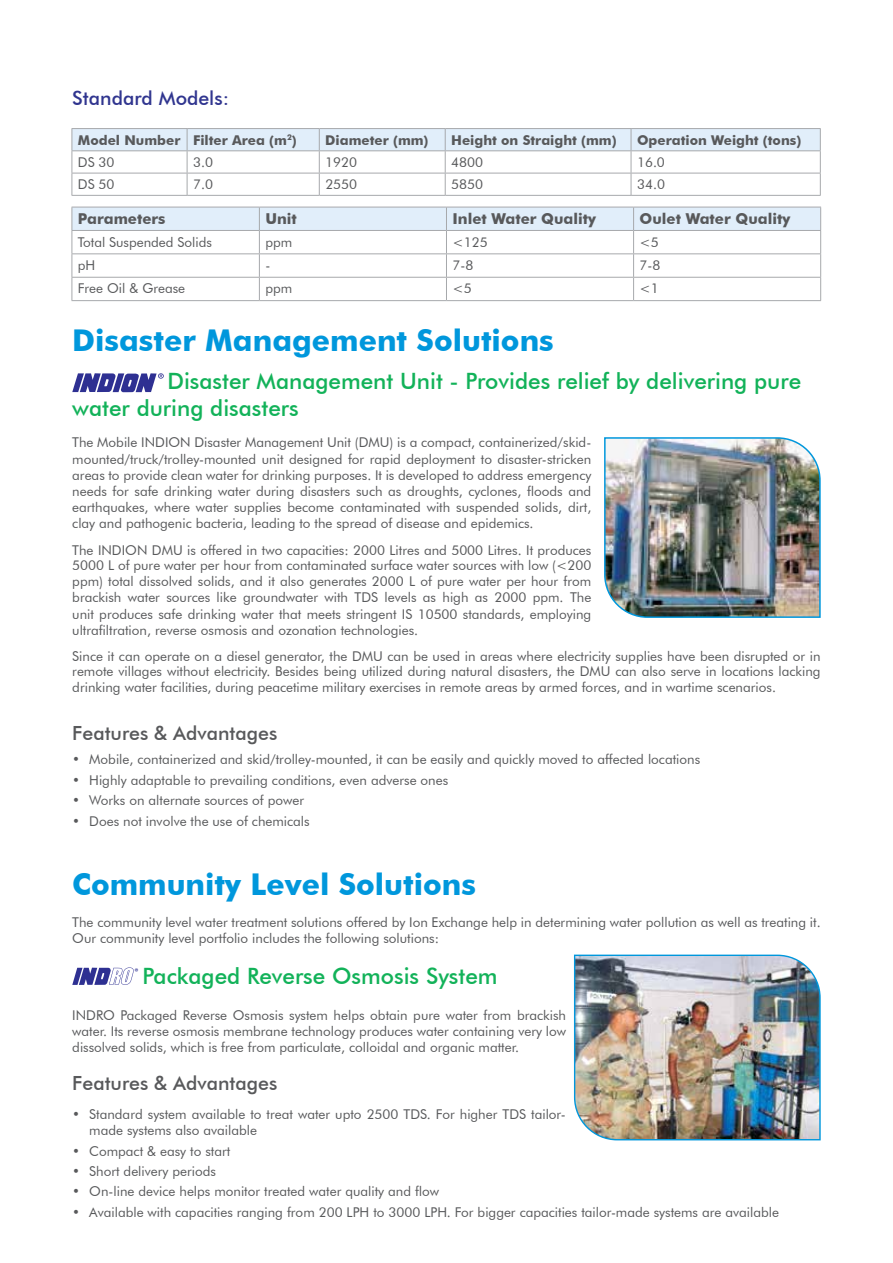
<style>
.page{position:relative;width:893px;height:1263px;background:#fff}
.page>*{position:absolute;margin:0;border:0;box-sizing:border-box;transform-origin:0 0}
.t1{font:700 30px "Futura BT";color:#0097dc}
.t2{font:500 22.5px/27px "Futura BT";color:#12b259}
.t3{font:500 19.5px "Futura BT";color:#58595b}
.t4{font:500 19.5px "Futura BT";color:#30358f}
.t5{font:700 15px "Futura BT";color:#58595b}
.t6{font:13.5px/16.2px "Futura BT";color:#58595b;text-align:justify}
.t7{font:700 13.5px "Futura BT";color:#58595b}
</style>
<div class="page">
<hr style="left:72px;top:128px;width:115px;height:1px;background:#a7a9ac">
<hr style="left:187px;top:128px;width:132px;height:1px;background:#a7a9ac">
<hr style="left:319px;top:128px;width:126px;height:1px;background:#a7a9ac">
<hr style="left:445px;top:128px;width:186px;height:1px;background:#a7a9ac">
<hr style="left:631px;top:128px;width:190px;height:1px;background:#a7a9ac">
<svg style="left:72px;top:129px;width:749px;height:66px"></svg>
<hr style="left:72px;top:195px;width:115px;height:1px;background:#a7a9ac">
<hr style="left:187px;top:195px;width:132px;height:1px;background:#a7a9ac">
<hr style="left:319px;top:195px;width:126px;height:1px;background:#a7a9ac">
<hr style="left:445px;top:195px;width:186px;height:1px;background:#a7a9ac">
<hr style="left:631px;top:195px;width:190px;height:1px;background:#a7a9ac">
<svg style="left:72px;top:207px;width:749px;height:93px"></svg>
<hr style="left:72px;top:300px;width:187px;height:1px;background:#a7a9ac">
<hr style="left:259px;top:300px;width:187px;height:1px;background:#a7a9ac">
<hr style="left:446px;top:300px;width:188px;height:1px;background:#a7a9ac">
<hr style="left:634px;top:300px;width:187px;height:1px;background:#a7a9ac">
<img style="left:604px;top:437px;width:217px;height:181px">
<svg style="left:72px;top:373px;width:92px;height:19px"></svg>
<img style="left:573px;top:954px;width:248px;height:187px">
<svg style="left:72px;top:967px;width:66px;height:18px"></svg>
<h3 class="t4" style="left:72px;top:86px;width:158px">Standard Models:</h3>
<p class="t7" style="left:78px;top:132px;width:220px">Model Number Filter Area (m<sup>2</sup>)</p>
<p class="t7" style="left:325px;top:132px;width:105px">Diameter (mm)</p>
<p class="t7" style="left:451px;top:132px;width:167px">Height on Straight (mm)</p>
<p class="t7" style="left:637px;top:132px;width:166px">Operation Weight (tons)</p>
<p class="t6" style="left:78px;top:154px;width:38px">DS 30</p>
<p class="t6" style="left:193px;top:154px;width:21px">3.0</p>
<p class="t6" style="left:325px;top:154px;width:33px">1920</p>
<p class="t6" style="left:451px;top:154px;width:33px">4800</p>
<p class="t6" style="left:637px;top:154px;width:29px">16.0</p>
<p class="t6" style="left:78px;top:176px;width:38px">DS 50</p>
<p class="t6" style="left:193px;top:176px;width:21px">7.0</p>
<p class="t6" style="left:325px;top:176px;width:33px">2550</p>
<p class="t6" style="left:451px;top:176px;width:33px">5850</p>
<p class="t6" style="left:637px;top:176px;width:29px">34.0</p>
<p class="t5" style="left:78px;top:210px;width:89px">Parameters</p>
<p class="t5" style="left:265px;top:210px;width:33px">Unit</p>
<p class="t5" style="left:452px;top:210px;width:145px">Inlet Water Quality</p>
<p class="t5" style="left:640px;top:210px;width:152px">Oulet Water Quality</p>
<p class="t6" style="left:78px;top:234px;width:136px">Total Suspended Solids</p>
<p class="t6" style="left:265px;top:234px;width:28px">ppm</p>
<p class="t6" style="left:452px;top:234px;width:37px">&lt;125</p>
<p class="t6" style="left:640px;top:234px;width:21px">&lt;5</p>
<p class="t6" style="left:78px;top:257px;width:19px">pH</p>
<p class="t6" style="left:265px;top:257px;width:6px">-</p>
<p class="t6" style="left:452px;top:257px;width:22px">7-8</p>
<p class="t6" style="left:640px;top:257px;width:22px">7-8</p>
<p class="t6" style="left:78px;top:280px;width:109px">Free Oil &amp; Grease</p>
<p class="t6" style="left:265px;top:280px;width:28px">ppm</p>
<p class="t6" style="left:452px;top:280px;width:21px">&lt;5</p>
<p class="t6" style="left:640px;top:280px;width:21px">&lt;1</p>
<h1 class="t1" style="left:72px;top:322px;width:483px">Disaster Management Solutions</h1>
<h2 class="t2" style="left:72px;top:367px;width:730px;text-indent:95px">Disaster Management Unit - Provides relief by delivering pure water during disasters</h2>
<p class="t6" style="left:72px;top:434px;width:521px">The Mobile INDION Disaster Management Unit (DMU) is a compact, containerized/skid&shy;mounted/truck/trolley-mounted unit designed for rapid deployment to disaster-stricken areas to provide clean water for drinking purposes. It is developed to address emergency needs for safe drinking water during disasters such as droughts, cyclones, floods and earthquakes, where water supplies become contaminated with suspended solids, dirt, clay and pathogenic bacteria, leading to the spread of disease and epidemics.</p>
<p class="t6" style="left:72px;top:542px;width:521px">The INDION DMU is offered in two capacities: 2000 Litres and 5000 Litres. It produces 5000 L of pure water per hour from contaminated surface water sources with low (&lt;200 ppm) total dissolved solids, and it also generates 2000 L of pure water per hour from brackish water sources like groundwater with TDS levels as high as 2000 ppm. The unit produces safe drinking water that meets stringent IS 10500 standards, employing ultrafiltration, reverse osmosis and ozonation technologies.</p>
<p class="t6" style="left:72px;top:648px;width:750px;line-height:15.6px">Since it can operate on a diesel generator, the DMU can be used in areas where electricity supplies have been disrupted or in remote villages without electricity. Besides being utilized during natural disasters, the DMU can also serve in locations lacking drinking water facilities, during peacetime military exercises in remote areas by armed forces, and in wartime scenarios.</p>
<h3 class="t3" style="left:72px;top:721px;width:207px">Features &amp; Advantages</h3>
<p class="t6" style="left:72px;top:751px;width:629px">• Mobile, containerized and skid/trolley-mounted, it can be easily and quickly moved to affected locations</p>
<p class="t6" style="left:72px;top:772px;width:377px">• Highly adaptable to prevailing conditions, even adverse ones</p>
<p class="t6" style="left:72px;top:792px;width:233px">• Works on alternate sources of power</p>
<p class="t6" style="left:72px;top:813px;width:239px">• Does not involve the use of chemicals</p>
<h1 class="t1" style="left:72px;top:866px;width:405px">Community Level Solutions</h1>
<p class="t6" style="left:72px;top:913px;width:750px">The community level water treatment solutions offered by Ion Exchange help in determining water pollution as well as treating it.<br>Our community level portfolio includes the following solutions:</p>
<h2 class="t2" style="left:142px;top:962px;width:357px">Packaged Reverse Osmosis System</h2>
<p class="t6" style="left:72px;top:1007px;width:495px">INDRO Packaged Reverse Osmosis system helps obtain pure water from brackish water. Its reverse osmosis membrane technology produces water containing very low dissolved solids, which is free from particulate, colloidal and organic matter.</p>
<h3 class="t3" style="left:72px;top:1071px;width:207px">Features &amp; Advantages</h3>
<p class="t6" style="left:89px;top:1106px;width:478px;text-indent:-17px">• Standard system available to treat water upto 2500 TDS. For higher TDS tailor&shy;made systems also available</p>
<p class="t6" style="left:72px;top:1142px;width:159px">• Compact &amp; easy to start</p>
<p class="t6" style="left:72px;top:1163px;width:145px">• Short delivery periods</p>
<p class="t6" style="left:72px;top:1183px;width:368px">• On-line device helps monitor treated water quality and flow</p>
<p class="t6" style="left:72px;top:1204px;width:708px">• Available with capacities ranging from 200 LPH to 3000 LPH. For bigger capacities tailor-made systems are available</p>
</div>
